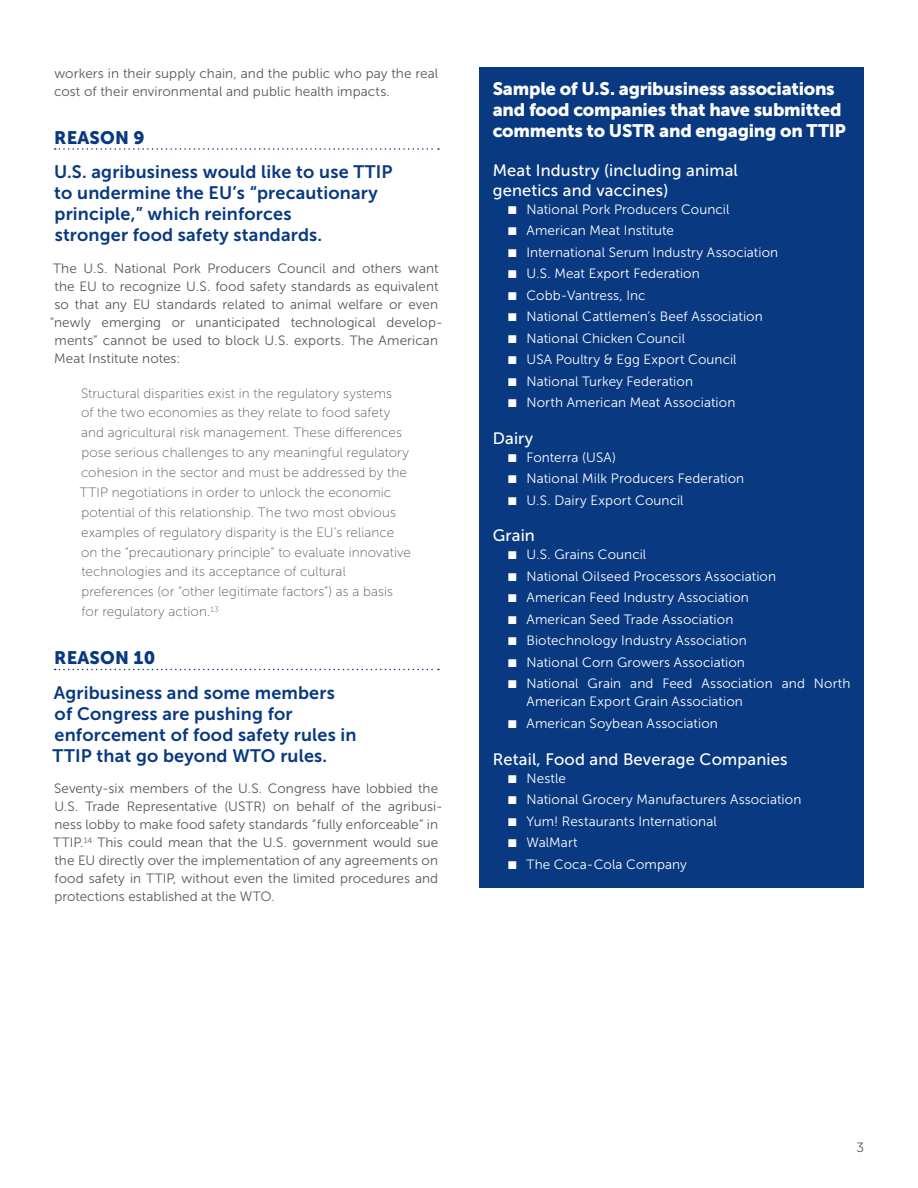
<style>
.page{position:relative;width:918px;height:1188px;background:#fff}
.page>*{position:absolute;margin:0;border:0;box-sizing:border-box;transform-origin:0 0}
.Heading_4{font:18px/21px "Museo Sans 700";letter-spacing:.01em;color:#083981}
.t1{font:18px/21px "Museo Sans 900";letter-spacing:-.015em;color:#fff}
.Reason_heading{font:18px "Museo Sans 900";letter-spacing:.01em;color:#083981}
.t2{font:16.5px/19.5px "Museo Sans 500";letter-spacing:.01em;color:#fff}
.t3{font:13.5px/18px "Museo Sans 300";letter-spacing:.005em;color:#fff}
.t4{font:13.5px/18px "Museo Sans 300";letter-spacing:.005em;color:#57585a}
.t5{font:13.5px/19.8px "Museo Sans 100";letter-spacing:.01em;color:#57585a}
.t6{font:13.5px "Museo Sans 300";color:#57585a}
</style>
<div class="page">
<svg style="left:55px;top:148px;width:384px;height:2px"></svg>
<svg style="left:55px;top:669px;width:384px;height:1px"></svg>
<div style="left:479px;top:68px;width:385px;height:820px;background:#083981"></div>
<p class="t4" style="left:54px;top:64px;width:386px">workers in their supply chain, and the public who pay the real cost of their environmental and public health impacts.</p>
<p class="Reason_heading" style="left:54px;top:127px;width:92px">REASON 9</p>
<p class="Heading_4" style="left:54px;top:161px;width:340px">U.S. agribusiness would like to use TTIP to undermine the EU’s “precautionary principle,” which reinforces<br>stronger food safety standards.</p>
<p class="t4" style="left:53px;top:259px;width:387px">The U.S. National Pork Producers Council and others want</p>
<p class="t4" style="left:55px;top:277px;width:386px">the EU to recognize U.S. food safety standards as equivalent</p>
<p class="t4" style="left:54px;top:295px;width:385px">so that any EU standards related to animal welfare or even</p>
<p class="t4" style="left:50px;top:313px;width:394px">“newly emerging or unanticipated technological develop-</p>
<p class="t4" style="left:54px;top:331px;width:385px">ments” cannot be used to block U.S. exports. The American</p>
<p class="t4" style="left:54px;top:349px;width:128px">Meat Institute notes:</p>
<p class="t5" style="left:80px;top:383px;width:333px">Structural disparities exist in the regulatory systems<br>of the two economies as they relate to food safety and agricultural risk management. These differences pose serious challenges to any meaningful regulatory cohesion in the sector and must be addressed by the TTIP negotiations in order to unlock the economic potential of this relationship. The two most obvious examples of regulatory disparity is the EU’s reliance on the “precautionary principle” to evaluate innovative technologies and its acceptance of cultural preferences (or “other legitimate factors”) as a basis for regulatory action.<sup>13</sup></p>
<p class="Reason_heading" style="left:54px;top:648px;width:102px">REASON 10</p>
<p class="Heading_4" style="left:53px;top:682px;width:305px">Agribusiness and some members<br>of Congress are pushing for enforcement of food safety rules in<br>TTIP that go beyond WTO rules.</p>
<p class="t4" style="left:53px;top:780px;width:391px">Seventy-six members of the U.S. Congress have lobbied the U.S. Trade Representative (USTR) on behalf of the agribusi&shy;ness lobby to make food safety standards “fully enforceable” in TTIP.<sup>14</sup> This could mean that the U.S. government would sue the EU directly over the implementation of any agreements on food safety in TTIP, without even the limited procedures and protections established at the WTO.</p>
<p class="t1" style="left:493px;top:78px;width:355px">Sample of U.S. agribusiness associations and food companies that have submitted comments to USTR and engaging on TTIP</p>
<p class="t2" style="left:493px;top:161px;width:247px">Meat Industry (including animal genetics and vaccines)</p>
<p class="t3" style="left:508px;top:200px;width:223px">■ National Pork Producers Council</p>
<p class="t3" style="left:508px;top:222px;width:167px">■ American Meat Institute</p>
<p class="t3" style="left:508px;top:243px;width:272px">■ International Serum Industry Association</p>
<p class="t3" style="left:508px;top:265px;width:193px">■ U.S. Meat Export Federation</p>
<p class="t3" style="left:508px;top:286px;width:139px">■ Cobb-Vantress, Inc</p>
<p class="t3" style="left:508px;top:308px;width:256px">■ National Cattlemen’s Beef Association</p>
<p class="t3" style="left:508px;top:329px;width:178px">■ National Chicken Council</p>
<p class="t3" style="left:508px;top:351px;width:230px">■ USA Poultry &amp; Egg Export Council</p>
<p class="t3" style="left:508px;top:372px;width:186px">■ National Turkey Federation</p>
<p class="t3" style="left:508px;top:394px;width:229px">■ North American Meat Association</p>
<p class="t2" style="left:493px;top:428px;width:42px">Dairy</p>
<p class="t3" style="left:508px;top:448px;width:109px">■ Fonterra (USA)</p>
<p class="t3" style="left:508px;top:470px;width:238px">■ National Milk Producers Federation</p>
<p class="t3" style="left:508px;top:491px;width:177px">■ U.S. Dairy Export Council</p>
<p class="t2" style="left:493px;top:526px;width:44px">Grain</p>
<p class="t3" style="left:508px;top:546px;width:140px">■ U.S. Grains Council</p>
<p class="t3" style="left:508px;top:567px;width:269px">■ National Oilseed Processors Association</p>
<p class="t3" style="left:508px;top:589px;width:242px">■ American Feed Industry Association</p>
<p class="t3" style="left:508px;top:610px;width:227px">■ American Seed Trade Association</p>
<p class="t3" style="left:508px;top:632px;width:240px">■ Biotechnology Industry Association</p>
<p class="t3" style="left:508px;top:653px;width:238px">■ National Corn Growers Association</p>
<p class="t3" style="left:526px;top:675px;width:325px;text-indent:-18px">■ National Grain and Feed Association and North<br>American Export Grain Association</p>
<p class="t3" style="left:508px;top:714px;width:211px">■ American Soybean Association</p>
<p class="t2" style="left:493px;top:749px;width:296px">Retail, Food and Beverage Companies</p>
<p class="t3" style="left:508px;top:769px;width:59px">■ Nestle</p>
<p class="t3" style="left:508px;top:791px;width:295px">■ National Grocery Manufacturers Association</p>
<p class="t3" style="left:508px;top:812px;width:210px">■ Yum! Restaurants International</p>
<p class="t3" style="left:508px;top:834px;width:71px">■ WalMart</p>
<p class="t3" style="left:508px;top:855px;width:180px">■ The Coca-Cola Company</p>
<p class="t6" style="left:856px;top:1140px;width:9px">3</p>
</div>
